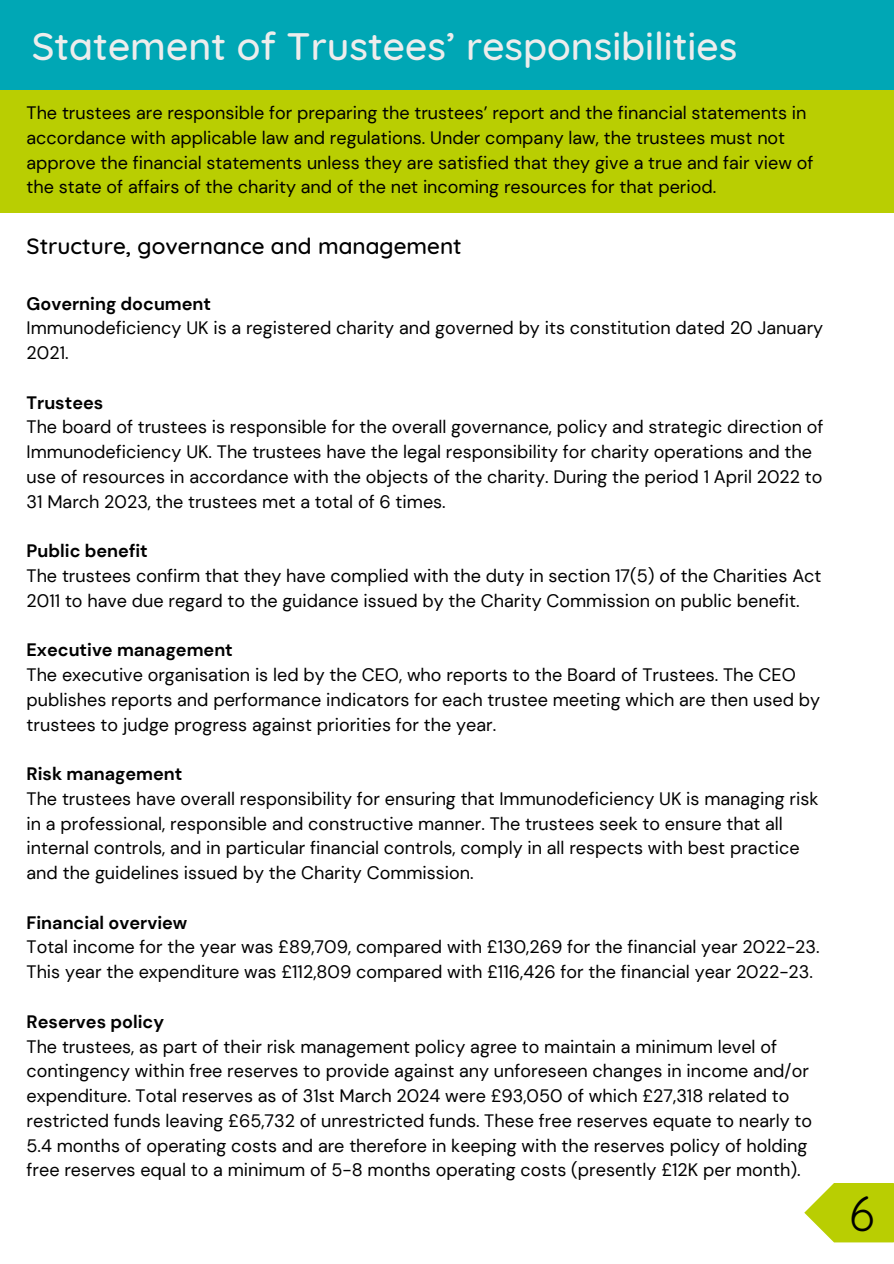
<style>
.page{position:relative;width:894px;height:1264px;background:#fff}
.page>*{position:absolute;margin:0;border:0;box-sizing:border-box;transform-origin:0 0}
.t1{font:47.25px "Quicksand";color:#000}
.t2{font:500 39px "Quicksand";color:#ededed}
.t3{font:500 22.5px "Quicksand";color:#000}
.t4{font:18px/24.8px "DM Sans";color:#000}
.t5{font:700 18px "DM Sans";color:#000}
</style>
<div class="page">
<div style="left:0;top:89px;width:893px;height:124px;background:#b9ce02"></div>
<div style="left:0;top:0;width:893px;height:89px;background:#00a7b5"></div>
<svg style="left:804px;top:1183px;width:89px;height:59px"></svg>
<h1 class="t2" style="left:32px;top:21px;width:707px">Statement of Trustees’ responsibilities</h1>
<p class="t4" style="left:27px;top:100px;width:788px">The trustees are responsible for preparing the trustees’ report and the financial statements in accordance with applicable law and regulations. Under company law, the trustees must not approve the financial statements unless they are satisfied that they give a true and fair view of the state of affairs of the charity and of the net incoming resources for that period.</p>
<p class="t3" style="left:27px;top:232px;width:436px">Structure, governance and management</p>
<h2 class="t5" style="left:27px;top:292px;width:186px">Governing document</h2>
<p class="t4" style="left:27px;top:316px;width:797px">Immunodeficiency UK is a registered charity and governed by its constitution dated 20 January<br>2021.</p>
<p class="t5" style="left:27px;top:391px;width:78px">Trustees</p>
<p class="t4" style="left:27px;top:415px;width:798px">The board of trustees is responsible for the overall governance, policy and strategic direction of Immunodeficiency UK. The trustees have the legal responsibility for charity operations and the use of resources in accordance with the objects of the charity. During the period 1 April 2022 to 31 March 2023, the trustees met a total of 6 times.</p>
<p class="t5" style="left:27px;top:539px;width:123px">Public benefit</p>
<p class="t4" style="left:27px;top:563px;width:796px">The trustees confirm that they have complied with the duty in section 17(5) of the Charities Act<br>2011 to have due regard to the guidance issued by the Charity Commission on public benefit.</p>
<p class="t5" style="left:27px;top:638px;width:208px">Executive management</p>
<p class="t4" style="left:27px;top:662px;width:794px">The executive organisation is led by the CEO, who reports to the Board of Trustees. The CEO publishes reports and performance indicators for each trustee meeting which are then used by trustees to judge progress against priorities for the year.</p>
<p class="t5" style="left:27px;top:762px;width:157px">Risk management</p>
<p class="t4" style="left:27px;top:786px;width:793px">The trustees have overall responsibility for ensuring that Immunodeficiency UK is managing risk in a professional, responsible and constructive manner. The trustees seek to ensure that all internal controls, and in particular financial controls, comply in all respects with best practice and the guidelines issued by the Charity Commission.</p>
<p class="t5" style="left:27px;top:910px;width:162px">Financial overview</p>
<p class="t4" style="left:27px;top:934px;width:794px">Total income for the year was £89,709, compared with £130,269 for the financial year 2022-23.<br>This year the expenditure was £112,809 compared with £116,426 for the financial year 2022-23.</p>
<p class="t5" style="left:27px;top:1009px;width:139px">Reserves policy</p>
<p class="t4" style="left:27px;top:1033px;width:786px">The trustees, as part of their risk management policy agree to maintain a minimum level of contingency within free reserves to provide against any unforeseen changes in income and/or expenditure. Total reserves as of 31st March 2024 were £93,050 of which £27,318 related to restricted funds leaving £65,732 of unrestricted funds. These free reserves equate to nearly to 5.4 months of operating costs and are therefore in keeping with the reserves policy of holding free reserves equal to a minimum of 5-8 months operating costs (presently £12K per month).</p>
<p class="t1" style="left:848px;top:1184px;width:27px">6</p>
</div>
